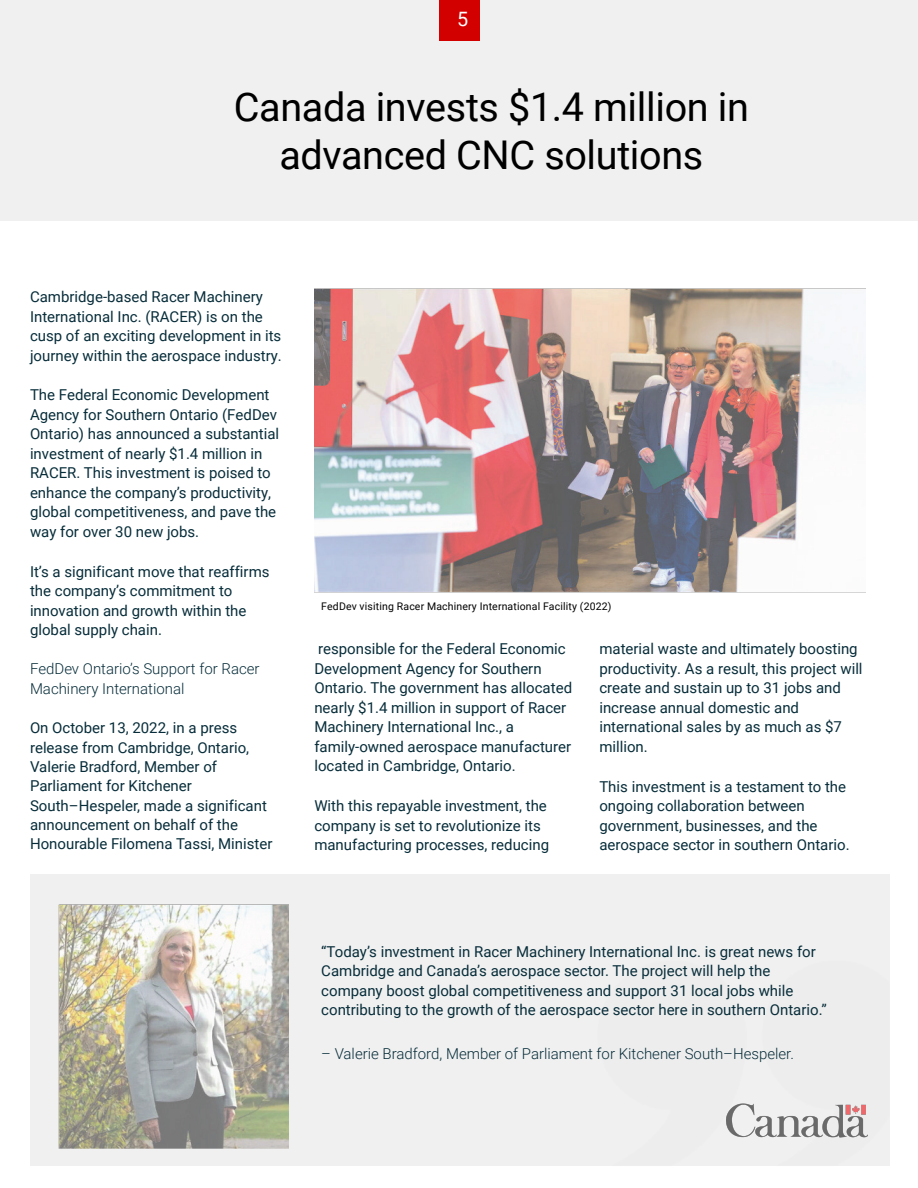
<style>
.page{position:relative;width:918px;height:1188px;background:#fff}
.page>*{position:absolute;margin:0;border:0;box-sizing:border-box;transform-origin:0 0}
.t1{font:39.6px/47.5px "Roboto";letter-spacing:-.01em;color:#000;text-align:center}
.t2{font:19.8px "Roboto";color:#fff}
.t3{font:15px/19.5px "Roboto";color:#072d3a}
.t4{font:300 15px/19.6px "Roboto";color:#072d3a}
.t5{font:10.5px "Roboto";letter-spacing:.015em;color:#000}
</style>
<div class="page">
<div style="left:0;top:0;width:918px;height:220px;background:#f0f0f0"></div>
<div style="left:30px;top:875px;width:859px;height:291px;background:#f0f0f0"></div>
<img style="left:58px;top:905px;width:230px;height:244px">
<img style="left:314px;top:288px;width:551px;height:304px">
<div style="left:439px;top:0;width:40px;height:40px;background:#d30000"></div>
<img style="left:726px;top:1103px;width:141px;height:35px">
<h2 class="t2" style="left:457px;top:5px;width:13px">5</h2>
<h1 class="t1" style="left:234px;top:82px;width:517px">Canada invests $1.4 million in advanced CNC solutions</h1>
<p class="t3" style="left:30px;top:287px;width:253px">Cambridge-based Racer Machinery International Inc. (RACER) is on the cusp of an exciting development in its journey within the aerospace industry.</p>
<p class="t3" style="left:30px;top:384px;width:251px">The Federal Economic Development Agency for Southern Ontario (FedDev Ontario) has announced a substantial investment of nearly $1.4 million in RACER. This investment is poised to enhance the company’s productivity, global competitiveness, and pave the way for over 30 new jobs.</p>
<p class="t3" style="left:30px;top:561px;width:241px">It’s a significant move that reaffirms the company’s commitment to innovation and growth within the global supply chain.</p>
<h2 class="t4" style="left:30px;top:659px;width:231px">FedDev Ontario’s Support for Racer<br>Machinery International</h2>
<p class="t3" style="left:30px;top:718px;width:244px">On October 13, 2022, in a press release from Cambridge, Ontario,<br>Valerie Bradford, Member of<br>Parliament for Kitchener<br>South–Hespeler, made a significant announcement on behalf of the<br>Honourable Filomena Tassi, Minister</p>
<p class="t5" style="left:321px;top:599px;width:292px">FedDev visiting Racer Machinery International Facility (2022)</p>
<p class="t3" style="left:314px;top:638px;width:259px">responsible for the Federal Economic Development Agency for Southern Ontario. The government has allocated nearly $1.4 million in support of Racer Machinery International Inc., a family-owned aerospace manufacturer located in Cambridge, Ontario.</p>
<p class="t3" style="left:314px;top:796px;width:236px">With this repayable investment, the company is set to revolutionize its manufacturing processes, reducing</p>
<p class="t3" style="left:599px;top:639px;width:265px">material waste and ultimately boosting productivity. As a result, this project will create and sustain up to 31 jobs and increase annual domestic and international sales by as much as $7 million.</p>
<p class="t3" style="left:599px;top:776px;width:252px">This investment is a testament to the ongoing collaboration between government, businesses, and the aerospace sector in southern Ontario.</p>
<p class="t3" style="left:321px;top:942px;width:507px">“Today’s investment in Racer Machinery International Inc. is great news for Cambridge and Canada’s aerospace sector. The project will help the company boost global competitiveness and support 31 local jobs while contributing to the growth of the aerospace sector here in southern Ontario.”</p>
<p class="t4" style="left:321px;top:1043px;width:474px">– Valerie Bradford, Member of Parliament for Kitchener South–Hespeler.</p>
</div>
